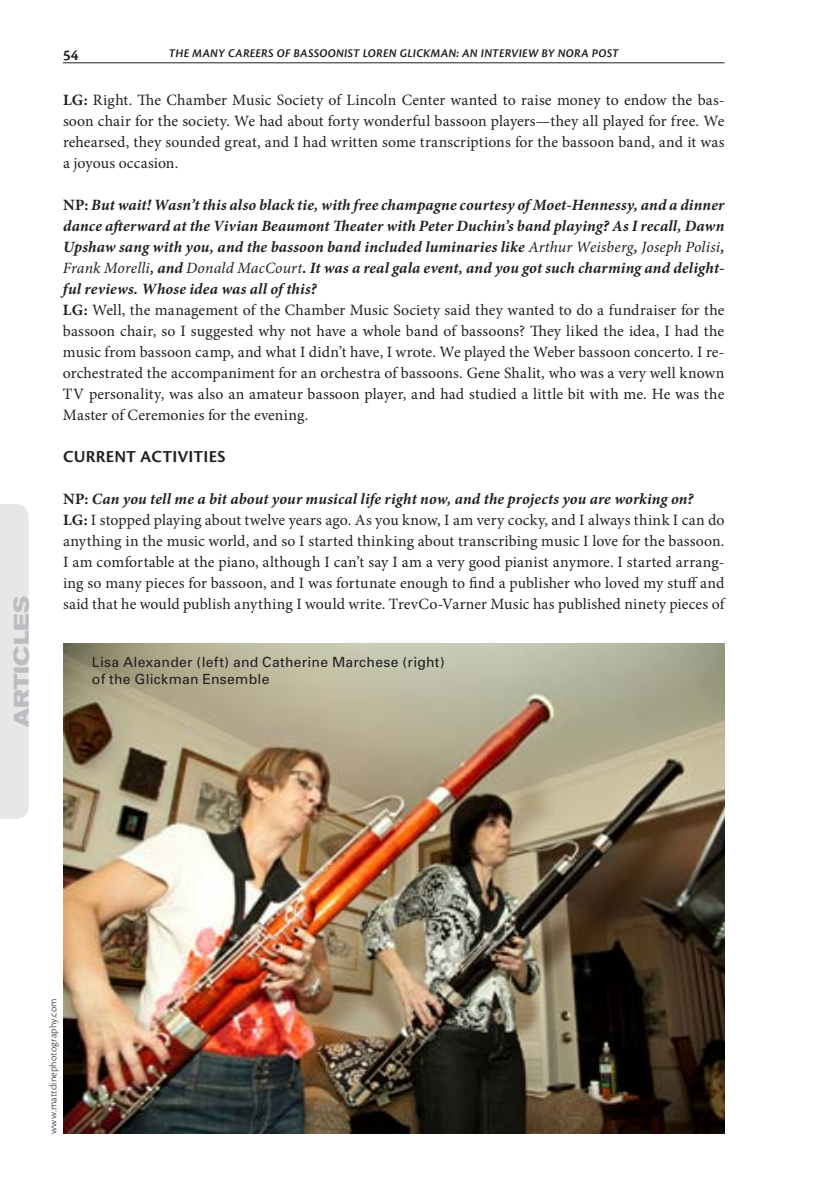
<style>
.page{position:relative;width:819px;height:1197px;background:#fff}
.page>*{position:absolute;margin:0;border:0;box-sizing:border-box;transform-origin:0 0}
.t1{font:700 expanded 21px "Akzidenz Grotesk BE";color:#bcbdc0}
.t2{font:17.5px "Cronos Pro Semibold Capt";letter-spacing:.015em;color:#231f20}
.t3{font:15.75px/21px "Minion Pro";letter-spacing:.01em;color:#231f20}
.t4{font:15.75px "Cronos Pro Semibold Capt";color:#231f20}
.t5{font:14px/16.8px "Univers";letter-spacing:.015em;color:#231f20}
.t6{font:12.25px "Cronos Pro Semibold Capt It";letter-spacing:.01em;color:#231f20}
.t7{font:10.5px "Cronos Pro Lt Capt";letter-spacing:.015em;color:#231f20}
.s1{font-weight:700}
.s2{font-weight:700;font-style:italic}
.s3{font-style:italic}
</style>
<div class="page">
<hr style="left:63px;top:63px;width:661px;height:1px;background:#231f20">
<div style="left:0;top:504px;width:29px;height:315px;background:#e6e7e9"></div>
<img style="left:63px;top:643px;width:661px;height:491px">
<h1 class="t1" style="left:9px;top:727px;width:133px;rotate:-90deg">Articles</h1>
<p class="t4" style="left:63px;top:46px;width:17px">54</p>
<p class="t6" style="left:169px;top:46px;width:451px">THE MANY CAREERS OF BASSOONIST LOREN GLICKMAN: AN INTERVIEW BY NORA POST</p>
<p class="t3" style="left:63px;top:90px;width:663px;text-align:justify"><span class="s1">LG:</span> Right. The Chamber Music Society of Lincoln Center wanted to raise money to endow the bas&shy;soon chair for the society. We had about forty wonderful bassoon players—they all played for free. We rehearsed, they sounded great, and I had written some transcriptions for the bassoon band, and it was a joyous occasion.</p>
<p class="t3" style="left:63px;top:195px;width:663px"><span class="s1">NP:</span> <span class="s2">But wait! Wasn’t this also black tie, with free champagne courtesy of Moet-Hennessy, and a dinner dance afterward at the Vivian Beaumont Theater with Peter Duchin’s band playing? As I recall, Dawn Upshaw sang with you, and the bassoon band included luminaries like</span> <span class="s3">Arthur Weisberg</span><span class="s2">,</span> <span class="s3">Joseph Polisi</span><span class="s2">, </span><span class="s3">Frank Morelli</span><span class="s2">, and</span> <span class="s3">Donald MacCourt</span><span class="s2">. It was a real gala event, and you got such charming and delight&shy;ful reviews. Whose idea was all of this?<br></span><span class="s1">LG:</span> Well, the management of the Chamber Music Society said they wanted to do a fundraiser for the bassoon chair, so I suggested why not have a whole band of bassoons? They liked the idea, I had the music from bassoon camp, and what I didn’t have, I wrote. We played the Weber bassoon concerto. I re&shy;orchestrated the accompaniment for an orchestra of bassoons. Gene Shalit, who was a very well known TV personality, was also an amateur bassoon player, and had studied a little bit with me. He was the Master of Ceremonies for the evening.</p>
<p class="t2" style="left:63px;top:447px;width:164px">CURRENT ACTIVITIES</p>
<p class="t3" style="left:63px;top:489px;width:663px"><span class="s1">NP:</span> <span class="s2">Can you tell me a bit about your musical life right now, and the projects you are working on?<br></span><span class="s1">LG:</span> I stopped playing about twelve years ago. As you know, I am very cocky, and I always think I can do anything in the music world, and so I started thinking about transcribing music I love for the bassoon.<br>I am comfortable at the piano, although I can’t say I am a very good pianist anymore. I started arrang&shy;ing so many pieces for bassoon, and I was fortunate enough to find a publisher who loved my stuff and said that he would publish anything I would write. TrevCo-Varner Music has published ninety pieces of</p>
<p class="t5" style="left:92px;top:654px;width:354px">Lisa Alexander (left) and Catherine Marchese (right) of the Glickman Ensemble</p>
<p class="t7" style="left:47px;top:1134px;width:137px;rotate:-90deg">www.mattdinephotography.com</p>
</div>
